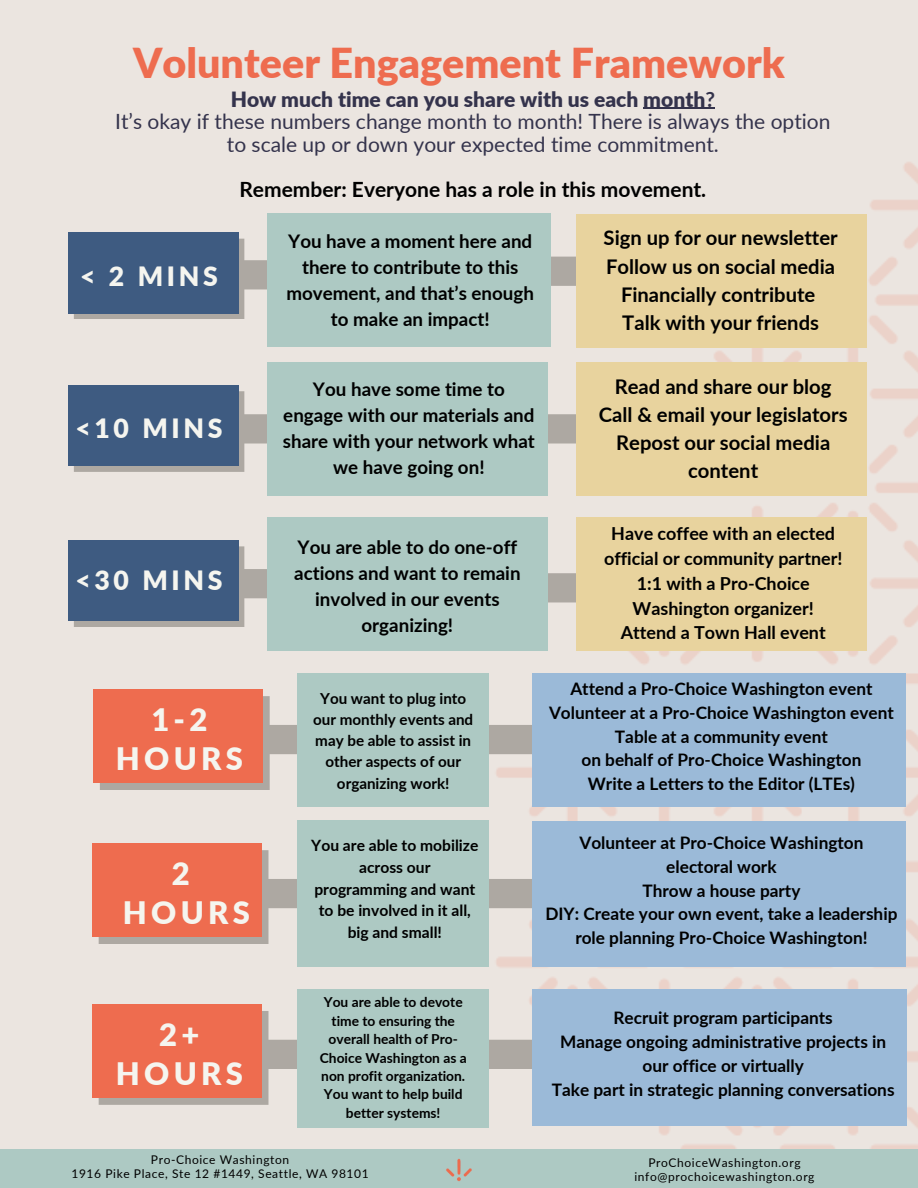
<style>
.page{position:relative;width:918px;height:1188px;background:#ebe5e0}
.page>*{position:absolute;margin:0;border:0;box-sizing:border-box;transform-origin:0 0}
.t1{font:900 41.25px "Lato";color:#ee6c4f}
.t2{font:900 30.9px/38.8px "Lato";letter-spacing:.135em;color:#f5f5ef;text-align:center}
.t3{font:900 26.55px "Lato";letter-spacing:.135em;color:#f5f5ef}
.t4{font:21px/22.5px "Lato";color:#34334c;text-align:center}
.t5{font:700 21px "Lato";color:#000}
.t6{font:700 20.25px/28.2px "Lato";color:#000;text-align:center}
.t7{font:700 18.75px/26px "Lato";color:#000;text-align:center}
.t8{font:700 18px/24.9px "Lato";color:#000;text-align:center}
.t9{font:700 17.25px/23.7px "Lato";color:#000;text-align:center}
.t10{font:700 15.6px/21.6px "Lato";color:#000;text-align:center}
.t11{font:700 15.15px/21.1px "Lato";color:#000;text-align:center}
.t12{font:700 13.8px/18.3px "Lato";color:#000;text-align:center}
.t13{font:12px "Lato";letter-spacing:.05em;color:#000}
.s1{font-weight:900}
.s2{font-weight:700}
</style>
<div class="page">
<img style="left:270px;top:162px;width:648px;height:987px">
<div style="left:0;top:1149px;width:918px;height:39px;background:#adc9c3"></div>
<img style="left:446px;top:1158px;width:26px;height:24px">
<div style="left:244px;top:260px;width:200px;height:29px;background:#ada8a2"></div>
<div style="left:243px;top:414px;width:200px;height:30px;background:#ada8a2"></div>
<div style="left:243px;top:569px;width:200px;height:29px;background:#ada8a2"></div>
<div style="left:250px;top:725px;width:168px;height:29px;background:#ada8a2"></div>
<div style="left:248px;top:879px;width:168px;height:29px;background:#ada8a2"></div>
<div style="left:248px;top:1040px;width:168px;height:29px;background:#ada8a2"></div>
<svg style="left:74px;top:239px;width:170px;height:80px"></svg>
<div style="left:68px;top:233px;width:170px;height:80px;background:#3e5b81"></div>
<svg style="left:74px;top:391px;width:170px;height:81px"></svg>
<div style="left:68px;top:385px;width:170px;height:81px;background:#3e5b81"></div>
<svg style="left:74px;top:546px;width:170px;height:81px"></svg>
<div style="left:68px;top:540px;width:170px;height:81px;background:#3e5b81"></div>
<div style="left:100px;top:696px;width:170px;height:94px;background:#ada8a2"></div>
<div style="left:93px;top:689px;width:170px;height:94px;background:#ee6c4f"></div>
<div style="left:99px;top:850px;width:169px;height:94px;background:#ada8a2"></div>
<div style="left:92px;top:843px;width:169px;height:94px;background:#ee6c4f"></div>
<svg style="left:99px;top:1011px;width:169px;height:94px"></svg>
<div style="left:92px;top:1004px;width:169px;height:94px;background:#ee6c4f"></div>
<div style="left:424px;top:257px;width:200px;height:29px;background:#ada8a2"></div>
<div style="left:267px;top:214px;width:284px;height:133px;background:#adc9c3"></div>
<div style="left:576px;top:214px;width:291px;height:133px;background:#e8d39e"></div>
<div style="left:418px;top:414px;width:329px;height:30px;background:#ada8a2"></div>
<div style="left:267px;top:362px;width:281px;height:133px;background:#adc9c3"></div>
<div style="left:576px;top:362px;width:291px;height:133px;background:#e8d39e"></div>
<div style="left:418px;top:573px;width:303px;height:29px;background:#ada8a2"></div>
<div style="left:267px;top:517px;width:281px;height:133px;background:#adc9c3"></div>
<div style="left:576px;top:517px;width:291px;height:133px;background:#e8d39e"></div>
<div style="left:481px;top:725px;width:213px;height:29px;background:#ada8a2"></div>
<div style="left:297px;top:673px;width:192px;height:133px;background:#adc9c3"></div>
<div style="left:457px;top:879px;width:229px;height:29px;background:#ada8a2"></div>
<div style="left:297px;top:820px;width:192px;height:147px;background:#adc9c3"></div>
<div style="left:457px;top:1040px;width:229px;height:29px;background:#ada8a2"></div>
<div style="left:297px;top:989px;width:192px;height:139px;background:#adc9c3"></div>
<div style="left:532px;top:673px;width:374px;height:133px;background:#9bbad8"></div>
<div style="left:532px;top:822px;width:374px;height:145px;background:#9bbad8"></div>
<div style="left:532px;top:989px;width:374px;height:137px;background:#9bbad8"></div>
<hr style="left:643px;top:108px;width:62px;height:1px;background:#34334c">
<h4 class="t1" style="left:133px;top:37px;width:653px">Volunteer Engagement Framework</h4>
<h6 class="t4" style="left:115px;top:87px;width:717px"><span class="s1">How much time can you share with us each month</span><span class="s2">?<br></span>It’s okay if these numbers change month to month! There is always the option to scale up or down your expected time commitment.</h6>
<p class="t5" style="left:239px;top:176px;width:468px">Remember: Everyone has a role in this movement.</p>
<h6 class="t7" style="left:286px;top:228px;width:249px">You have a moment here and there to contribute to this movement, and that’s enough to make an impact!</h6>
<h6 class="t6" style="left:604px;top:223px;width:236px">Sign up for our newsletter<br>Follow us on social media<br>Financially contribute<br>Talk with your friends</h6>
<p class="t3" style="left:80px;top:259px;width:139px">&lt; 2 MINS</p>
<h6 class="t3" style="left:75px;top:412px;width:149px">&lt;10 MINS</h6>
<p class="t3" style="left:75px;top:564px;width:149px">&lt;30 MINS</p>
<h6 class="t2" style="left:116px;top:700px;width:128px">1-2<br>HOURS</h6>
<h6 class="t2" style="left:123px;top:854px;width:128px">2<br>HOURS</h6>
<h3 class="t2" style="left:116px;top:1015px;width:128px">2+<br>HOURS</h3>
<h3 class="t7" style="left:283px;top:376px;width:253px">You have some time to engage with our materials and share with your network what we have going on!</h3>
<h6 class="t7" style="left:294px;top:534px;width:228px">You are able to do one-off actions and want to remain involved in our events organizing!</h6>
<h3 class="t6" style="left:599px;top:372px;width:250px">Read and share our blog<br>Call &amp; email your legislators<br>Repost our social media content</h3>
<h2 class="t8" style="left:604px;top:520px;width:240px">Have coffee with an elected official or community partner!<br>1:1 with a Pro-Choice<br>Washington organizer!<br>Attend a Town Hall event</h2>
<h2 class="t11" style="left:313px;top:688px;width:162px">You want to plug into our monthly events and may be able to assist in other aspects of our organizing work!</h2>
<h2 class="t9" style="left:549px;top:677px;width:346px">Attend a Pro-Choice Washington event Volunteer at a Pro-Choice Washington event Table at a community event<br>on behalf of Pro-Choice Washington<br>Write a Letters to the Editor (LTEs)</h2>
<p class="t10" style="left:311px;top:835px;width:169px">You are able to mobilize across our programming and want to be involved in it all, big and small!</p>
<p class="t9" style="left:545px;top:831px;width:354px">Volunteer at Pro-Choice Washington electoral work<br>Throw a house party<br>DIY: Create your own event, take a leadership role planning Pro-Choice Washington!</p>
<p class="t12" style="left:320px;top:993px;width:148px">You are able to devote time to ensuring the overall health of Pro-<br>Choice Washington as a non profit organization.<br>You want to help build better systems!</p>
<p class="t9" style="left:552px;top:1005px;width:344px">Recruit program participants<br>Manage ongoing administrative projects in our office or virtually<br>Take part in strategic planning conversations</p>
<p class="t13" style="left:151px;top:1152px;width:140px">Pro-Choice Washington</p>
<p class="t13" style="left:71px;top:1166px;width:299px">1916 Pike Place, Ste 12 #1449, Seattle, WA 98101</p>
<h5 class="t13" style="left:648px;top:1155px;width:154px">ProChoiceWashington.org</h5>
<h4 class="t13" style="left:634px;top:1169px;width:182px">info@prochoicewashington.org</h4>
</div>
